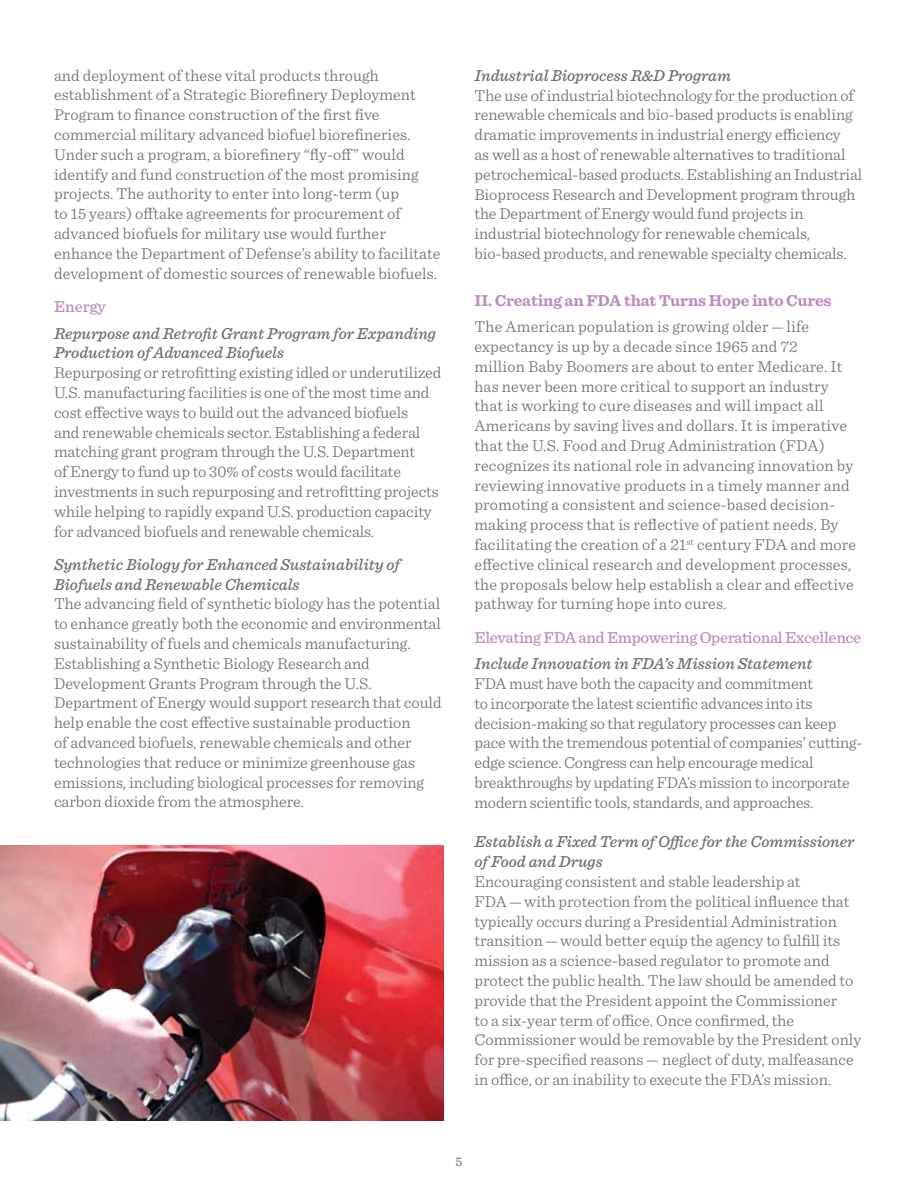
<style>
.page{position:relative;width:918px;height:1188px;background:#fff}
.page>*{position:absolute;margin:0;border:0;box-sizing:border-box;transform-origin:0 0}
.t1{font:300 16.5px/19.8px "Sentinel";color:#6d6e71}
.t2{font:italic 500 16.5px/19.8px "Sentinel";color:#6d6e71}
.t3{font:500 16.5px "Sentinel";letter-spacing:-.02em;color:#bc8cbf}
.t4{font:700 16.5px "Sentinel";letter-spacing:-.01em;color:#bc8cbf}
.t5{font:13.5px "Sentinel";color:#6d6e71}
</style>
<div class="page">
<img style="left:0;top:846px;width:443px;height:274px">
<p class="t1" style="left:54px;top:64px;width:388px">and deployment of these vital products through establishment of a Strategic Biorefinery Deployment Program to finance construction of the first five commercial military advanced biofuel biorefineries.<br>Under such a program, a biorefinery “fly-off” would identify and fund construction of the most promising projects. The authority to enter into long-term (up<br>to 15 years) offtake agreements for procurement of advanced biofuels for military use would further enhance the Department of Defense’s ability to facilitate development of domestic sources of renewable biofuels.</p>
<p class="t3" style="left:54px;top:294px;width:53px">Energy</p>
<p class="t2" style="left:54px;top:322px;width:384px">Repurpose and Retrofit Grant Program for Expanding<br>Production of Advanced Biofuels</p>
<p class="t1" style="left:54px;top:362px;width:389px">Repurposing or retrofitting existing idled or underutilized U.S. manufacturing facilities is one of the most time and cost effective ways to build out the advanced biofuels<br>and renewable chemicals sector. Establishing a federal matching grant program through the U.S. Department<br>of Energy to fund up to 30% of costs would facilitate investments in such repurposing and retrofitting projects while helping to rapidly expand U.S. production capacity for advanced biofuels and renewable chemicals.</p>
<p class="t2" style="left:54px;top:554px;width:348px">Synthetic Biology for Enhanced Sustainability of<br>Biofuels and Renewable Chemicals</p>
<p class="t1" style="left:54px;top:593px;width:389px">The advancing field of synthetic biology has the potential to enhance greatly both the economic and environmental sustainability of fuels and chemicals manufacturing.<br>Establishing a Synthetic Biology Research and Development Grants Program through the U.S.<br>Department of Energy would support research that could help enable the cost effective sustainable production<br>of advanced biofuels, renewable chemicals and other technologies that reduce or minimize greenhouse gas emissions, including biological processes for removing carbon dioxide from the atmosphere.</p>
<p class="t2" style="left:475px;top:64px;width:258px">Industrial Bioprocess R&amp;D Program</p>
<p class="t1" style="left:475px;top:84px;width:389px">The use of industrial biotechnology for the production of renewable chemicals and bio-based products is enabling dramatic improvements in industrial energy efficiency<br>as well as a host of renewable alternatives to traditional petrochemical-based products. Establishing an Industrial Bioprocess Research and Development program through the Department of Energy would fund projects in industrial biotechnology for renewable chemicals, bio-based products, and renewable specialty chemicals.</p>
<p class="t4" style="left:475px;top:287px;width:359px">II. Creating an FDA that Turns Hope into Cures</p>
<p class="t1" style="left:475px;top:316px;width:383px">The American population is growing older — life expectancy is up by a decade since 1965 and 72<br>million Baby Boomers are about to enter Medicare. It has never been more critical to support an industry that is working to cure diseases and will impact all Americans by saving lives and dollars. It is imperative that the U.S. Food and Drug Administration (FDA) recognizes its national role in advancing innovation by reviewing innovative products in a timely manner and promoting a consistent and science-based decision&shy;making process that is reflective of patient needs. By facilitating the creation of a 21<sup>st</sup> century FDA and more effective clinical research and development processes, the proposals below help establish a clear and effective pathway for turning hope into cures.</p>
<p class="t3" style="left:475px;top:625px;width:388px">Elevating FDA and Empowering Operational Excellence</p>
<p class="t2" style="left:475px;top:653px;width:340px">Include Innovation in FDA’s Mission Statement</p>
<p class="t1" style="left:475px;top:673px;width:390px">FDA must have both the capacity and commitment<br>to incorporate the latest scientific advances into its decision-making so that regulatory processes can keep pace with the tremendous potential of companies’ cutting&shy;edge science. Congress can help encourage medical breakthroughs by updating FDA’s mission to incorporate modern scientific tools, standards, and approaches.</p>
<p class="t2" style="left:475px;top:831px;width:382px">Establish a Fixed Term of Office for the Commissioner of Food and Drugs</p>
<p class="t1" style="left:475px;top:871px;width:388px">Encouraging consistent and stable leadership at<br>FDA — with protection from the political influence that typically occurs during a Presidential Administration transition — would better equip the agency to fulfill its mission as a science-based regulator to promote and protect the public health. The law should be amended to provide that the President appoint the Commissioner<br>to a six-year term of office. Once confirmed, the Commissioner would be removable by the President only for pre-specified reasons — neglect of duty, malfeasance in office, or an inability to execute the FDA’s mission.</p>
<p class="t5" style="left:456px;top:1152px;width:8px">5</p>
</div>
